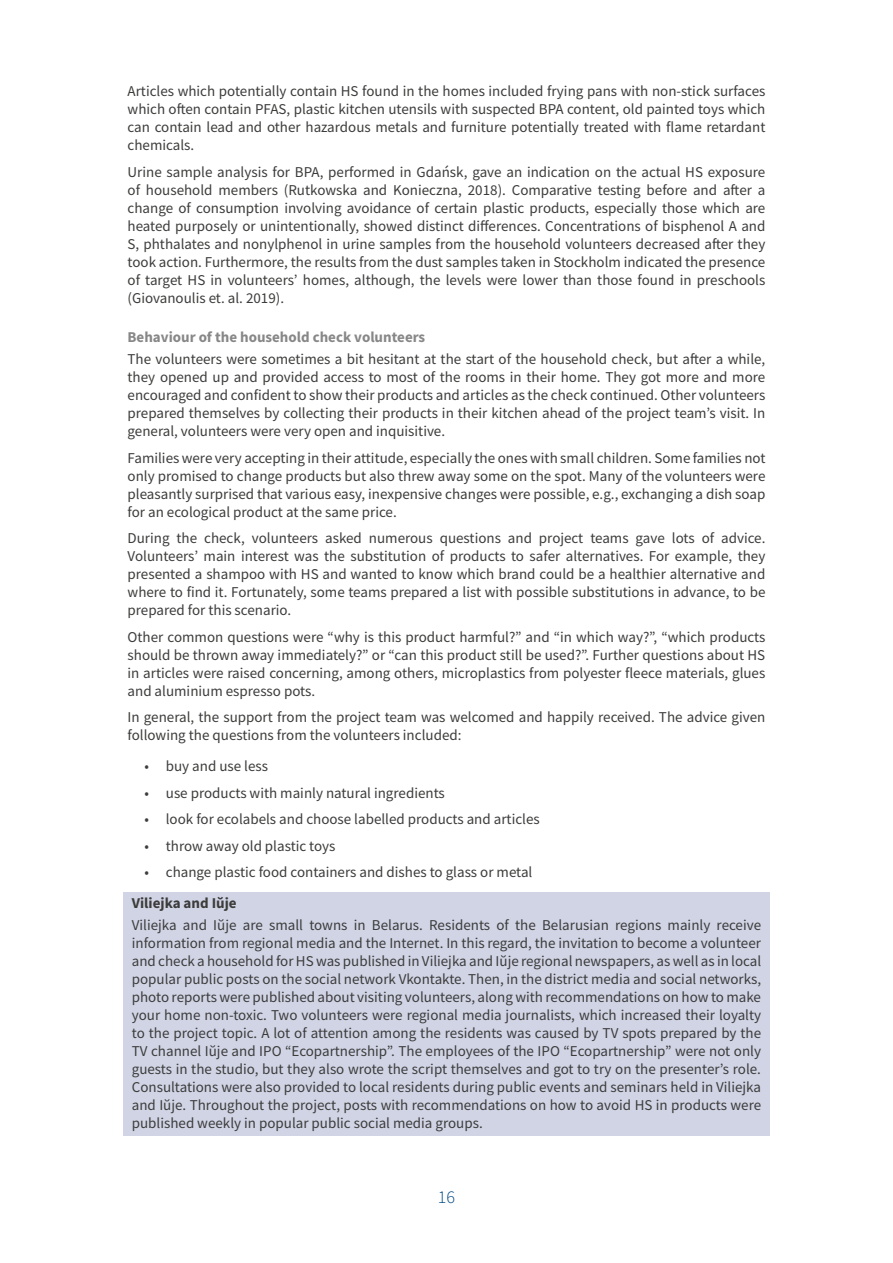
<style>
.page{position:relative;width:893px;height:1263px;background:#fff}
.page>*{position:absolute;margin:0;border:0;box-sizing:border-box;transform-origin:0 0}
.t1{font:300 18px "Source Sans Pro";color:#004a83}
.t2{font:15px/18px "Source Sans Pro";color:#3c3c3b;text-align:justify}
.t3{font:700 15px "Source Sans Pro";color:#878787}
.t4{font:700 15px "Source Sans Pro";color:#3c3c3b}
</style>
<div class="page">
<div style="left:123px;top:892px;width:647px;height:24px;background:#d1d4e5"></div>
<div style="left:123px;top:915px;width:647px;height:221px;background:#d1d4e5"></div>
<p class="t2" style="left:128px;top:82px;width:639px">Articles which potentially contain HS found in the homes included frying pans with non-stick surfaces which often contain PFAS, plastic kitchen utensils with suspected BPA content, old painted toys which can contain lead and other hazardous metals and furniture potentially treated with flame retardant chemicals.</p>
<p class="t2" style="left:128px;top:163px;width:639px">Urine sample analysis for BPA, performed in Gdańsk, gave an indication on the actual HS exposure of household members (Rutkowska and Konieczna, 2018). Comparative testing before and after a change of consumption involving avoidance of certain plastic products, especially those which are heated purposely or unintentionally, showed distinct differences. Concentrations of bisphenol A and S, phthalates and nonylphenol in urine samples from the household volunteers decreased after they took action. Furthermore, the results from the dust samples taken in Stockholm indicated the presence of target HS in volunteers’ homes, although, the levels were lower than those found in preschools (Giovanoulis et. al. 2019).</p>
<p class="t3" style="left:128px;top:327px;width:299px">Behaviour of the household check volunteers</p>
<p class="t2" style="left:128px;top:350px;width:639px">The volunteers were sometimes a bit hesitant at the start of the household check, but after a while, they opened up and provided access to most of the rooms in their home. They got more and more encouraged and confident to show their products and articles as the check continued. Other volunteers prepared themselves by collecting their products in their kitchen ahead of the project team’s visit. In general, volunteers were very open and inquisitive.</p>
<p class="t2" style="left:128px;top:449px;width:639px">Families were very accepting in their attitude, especially the ones with small children. Some families not only promised to change products but also threw away some on the spot. Many of the volunteers were pleasantly surprised that various easy, inexpensive changes were possible, e.g., exchanging a dish soap for an ecological product at the same price.</p>
<p class="t2" style="left:128px;top:529px;width:639px">During the check, volunteers asked numerous questions and project teams gave lots of advice.<br>Volunteers’ main interest was the substitution of products to safer alternatives. For example, they presented a shampoo with HS and wanted to know which brand could be a healthier alternative and where to find it. Fortunately, some teams prepared a list with possible substitutions in advance, to be prepared for this scenario.</p>
<p class="t2" style="left:128px;top:628px;width:639px">Other common questions were “why is this product harmful?” and “in which way?”, “which products should be thrown away immediately?” or “can this product still be used?”. Further questions about HS in articles were raised concerning, among others, microplastics from polyester fleece materials, glues and aluminium espresso pots.</p>
<p class="t2" style="left:128px;top:708px;width:639px">In general, the support from the project team was welcomed and happily received. The advice given following the questions from the volunteers included:</p>
<p class="t2" style="left:145px;top:757px;width:125px">• buy and use less</p>
<p class="t2" style="left:145px;top:784px;width:302px">• use products with mainly natural ingredients</p>
<p class="t2" style="left:145px;top:810px;width:397px">• look for ecolabels and choose labelled products and articles</p>
<p class="t2" style="left:145px;top:837px;width:192px">• throw away old plastic toys</p>
<p class="t2" style="left:145px;top:863px;width:389px">• change plastic food containers and dishes to glass or metal</p>
<p class="t4" style="left:132px;top:893px;width:106px">Viliejka and Iŭje</p>
<p class="t2" style="left:132px;top:916px;width:631px">Viliejka and Iŭje are small towns in Belarus. Residents of the Belarusian regions mainly receive information from regional media and the Internet. In this regard, the invitation to become a volunteer and check a household for HS was published in Viliejka and Iŭje regional newspapers, as well as in local popular public posts on the social network Vkontakte. Then, in the district media and social networks, photo reports were published about visiting volunteers, along with recommendations on how to make your home non-toxic. Two volunteers were regional media journalists, which increased their loyalty to the project topic. A lot of attention among the residents was caused by TV spots prepared by the TV channel Iŭje and IPO “Ecopartnership”. The employees of the IPO “Ecopartnership” were not only guests in the studio, but they also wrote the script themselves and got to try on the presenter’s role.<br>Consultations were also provided to local residents during public events and seminars held in Viliejka and Iŭje. Throughout the project, posts with recommendations on how to avoid HS in products were published weekly in popular public social media groups.</p>
<p class="t1" style="left:438px;top:1186px;width:19px">16</p>
</div>
